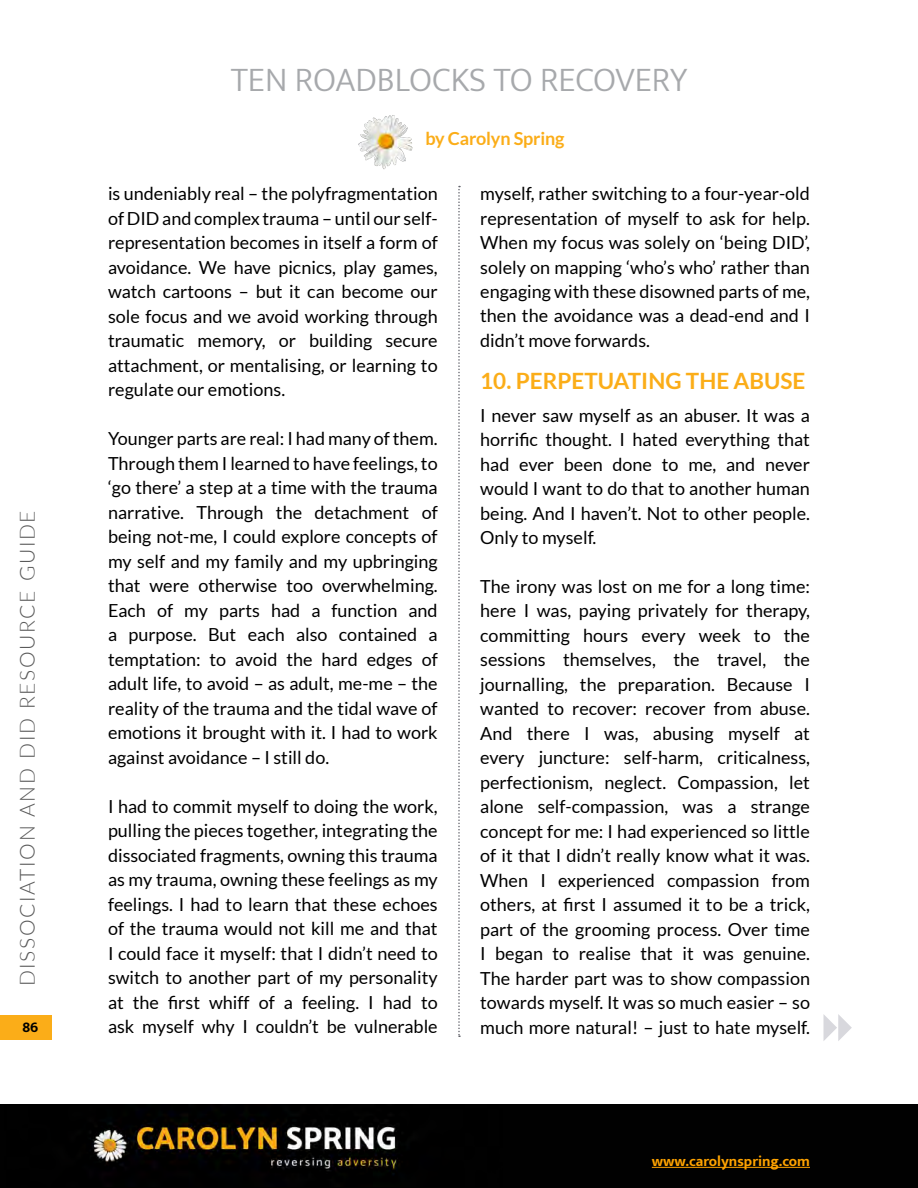
<style>
.page{position:relative;width:918px;height:1188px;background:#fff}
.page>*{position:absolute;margin:0;border:0;box-sizing:border-box;transform-origin:0 0}
.t1{font:300 34.5px "Mukta";color:#a7a9ac}
.t2{font:700 22.5px "Lato";color:#fbad18}
.t3{font:300 21px "Lato";letter-spacing:.08em;color:#5a5a5a}
.t4{font:18px/24.5px "Lato";color:#000;text-align:justify}
.t5{font:700 18px "Lato";letter-spacing:-.01em;color:#fbad18}
.t6{font:700 15px "Mukta";color:#ffa300}
.t7{font:700 15px "Mukta";color:#000}
</style>
<div class="page">
<img style="left:358px;top:115px;width:55px;height:54px">
<svg style="left:458px;top:186px;width:2px;height:851px"></svg>
<div style="left:0;top:1104px;width:918px;height:84px;background:#010101"></div>
<img style="left:93px;top:1114px;width:307px;height:61px">
<hr style="left:652px;top:1167px;width:158px;height:1px;background:#ffa300">
<svg style="left:824px;top:1014px;width:28px;height:27px"></svg>
<div style="left:0;top:1015px;width:51px;height:25px;background:#fbad18"></div>
<p class="t3" style="left:13px;top:986px;width:478px;rotate:-90deg">DISSOCIATION AND DID RESOURCE GUIDE</p>
<p class="t7" style="left:22px;top:1018px;width:17px">86</p>
<h1 class="t1" style="left:231px;top:58px;width:458px">TEN ROADBLOCKS TO RECOVERY</h1>
<p class="t5" style="left:425px;top:128px;width:140px">by Carolyn Spring</p>
<p class="t4" style="left:108px;top:181px;width:331px">is undeniably real – the polyfragmentation of DID and complex trauma – until our self&shy;representation becomes in itself a form of avoidance. We have picnics, play games, watch cartoons – but it can become our sole focus and we avoid working through traumatic memory, or building secure attachment, or mentalising, or learning to regulate our emotions.</p>
<p class="t4" style="left:108px;top:426px;width:331px">Younger parts are real: I had many of them.<br>Through them I learned to have feelings, to ‘go there’ a step at a time with the trauma narrative. Through the detachment of being not-me, I could explore concepts of my self and my family and my upbringing that were otherwise too overwhelming.<br>Each of my parts had a function and a purpose. But each also contained a temptation: to avoid the hard edges of adult life, to avoid – as adult, me-me – the reality of the trauma and the tidal wave of emotions it brought with it. I had to work against avoidance – I still do.</p>
<p class="t4" style="left:108px;top:794px;width:331px">I had to commit myself to doing the work, pulling the pieces together, integrating the dissociated fragments, owning this trauma as my trauma, owning these feelings as my feelings. I had to learn that these echoes of the trauma would not kill me and that I could face it myself: that I didn’t need to switch to another part of my personality at the first whiff of a feeling. I had to ask myself why I couldn’t be vulnerable</p>
<p class="t4" style="left:480px;top:181px;width:331px">myself, rather switching to a four-year-old representation of myself to ask for help.<br>When my focus was solely on ‘being DID’, solely on mapping ‘who’s who’ rather than engaging with these disowned parts of me, then the avoidance was a dead-end and I didn’t move forwards.</p>
<p class="t2" style="left:480px;top:368px;width:327px">10. PERPETUATING THE ABUSE</p>
<p class="t4" style="left:480px;top:403px;width:331px">I never saw myself as an abuser. It was a horrific thought. I hated everything that had ever been done to me, and never would I want to do that to another human being. And I haven’t. Not to other people.<br>Only to myself.</p>
<p class="t4" style="left:480px;top:574px;width:331px">The irony was lost on me for a long time: here I was, paying privately for therapy, committing hours every week to the sessions themselves, the travel, the journalling, the preparation. Because I wanted to recover: recover from abuse.<br>And there I was, abusing myself at every juncture: self-harm, criticalness, perfectionism, neglect. Compassion, let alone self-compassion, was a strange concept for me: I had experienced so little of it that I didn’t really know what it was.<br>When I experienced compassion from others, at first I assumed it to be a trick, part of the grooming process. Over time I began to realise that it was genuine.<br>The harder part was to show compassion towards myself. It was so much easier – so much more natural! – just to hate myself.</p>
<p class="t6" style="left:652px;top:1152px;width:160px">www.carolynspring.com</p>
</div>
